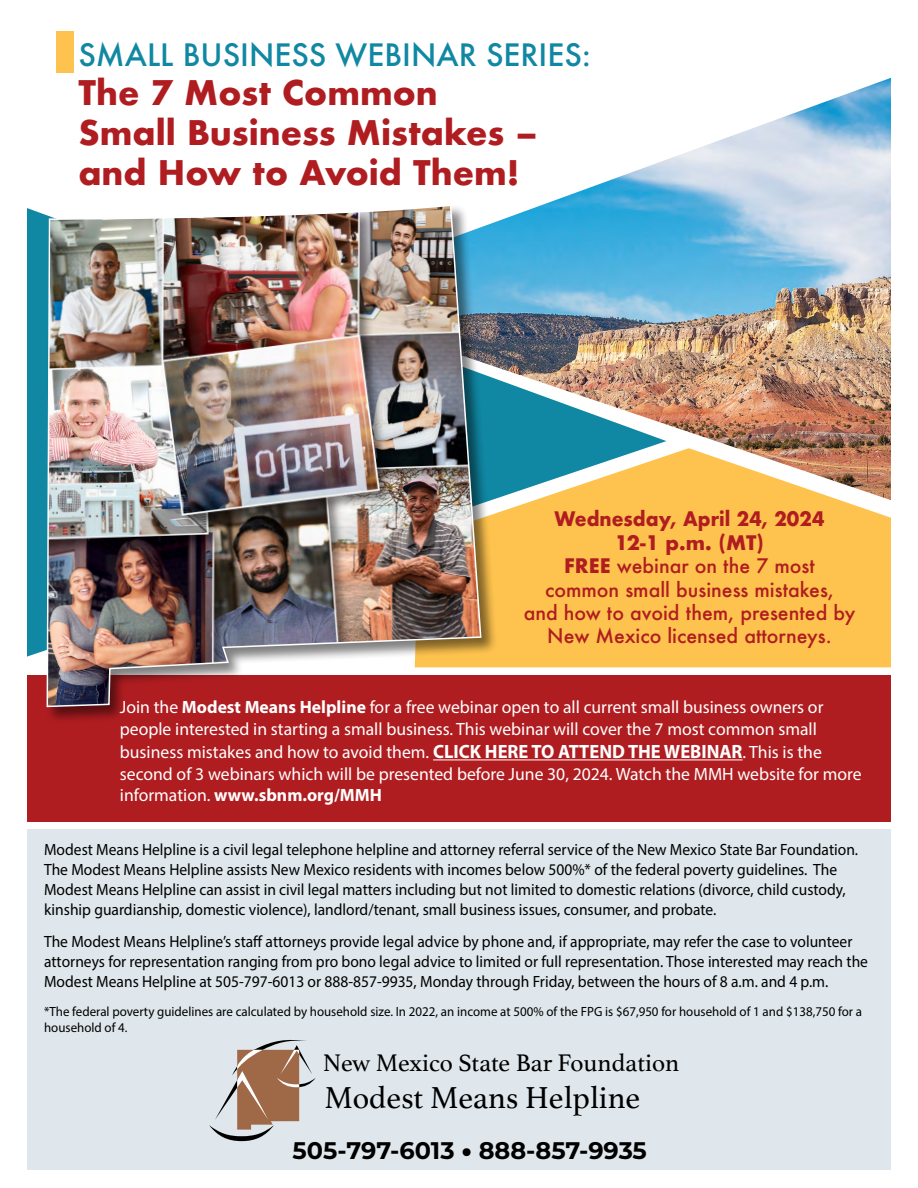
<style>
.page{position:relative;width:918px;height:1188px;background:#fff}
.page>*{position:absolute;margin:0;border:0;box-sizing:border-box;transform-origin:0 0}
.t1{font:700 33px/39.6px "Futura";color:#b01d21}
.t2{font:31.8px "Athelas";color:#000}
.t3{font:500 30px "Futura";color:#1087a3}
.t4{font:25.2px "Athelas";color:#000}
.t5{font:700 24px "Montserrat";color:#000}
.t6{font:500 19.5px/23.4px "Futura";color:#b01d21;text-align:center}
.t7{font:17.85px/21.6px "Myriad Pro";color:#fff}
.t8{font:16.35px/19.8px "Myriad Pro";color:#000;scale:.95 1}
.t9{font:13.35px/16.2px "Myriad Pro";color:#000}
.s1{font-weight:700}
.s2{font-weight:700;font-size:19.35px}
.s3{font-weight:900}
</style>
<div class="page">
<div style="left:27px;top:830px;width:864px;height:340px;background:#dfe7ec"></div>
<div style="left:27px;top:675px;width:864px;height:147px;background:#b01d21"></div>
<div style="left:498px;top:509px;width:393px;height:158px;background:#fec34e"></div>
<svg style="left:27px;top:208px;width:639px;height:458px;fill:#fec34e"></svg>
<img style="left:498px;top:77px;width:393px;height:432px">
<div style="left:45px;top:203px;width:453px;height:521px;background:#000;opacity:.5"></div>
<img style="left:46px;top:203px;width:436px;height:505px">
<div style="left:57px;top:32px;width:17px;height:41px;background:#fec34e"></div>
<hr style="left:433px;top:759px;width:310px;height:1px;background:#fff">
<svg style="left:209px;top:1039px;width:107px;height:102px"></svg>
<h3 class="t3" style="left:78px;top:34px;width:514px">SMALL BUSINESS WEBINAR SERIES:</h3>
<h1 class="t1" style="left:78px;top:73px;width:461px">The 7 Most Common<br>Small Business Mistakes – and How to Avoid Them!</h1>
<p class="t6" style="left:524px;top:507px;width:333px"><span class="s1">Wednesday, April 24, 2024<br>12-1 p.m. (MT)<br>FREE</span> webinar on the 7 most<br>common small business mistakes,<br>and how to avoid them, presented by<br>New Mexico licensed attorneys.</p>
<p class="t7" style="left:120px;top:696px;width:705px">Join the <span class="s1">Modest Means Helpline</span> for a free webinar open to all current small business owners or people interested in starting a small business. This webinar will cover the 7 most common small</p>
<p class="t7" style="left:120px;top:741px;width:743px">business mistakes and how to avoid them. <span class="s2">CLICK HERE TO ATTEND THE WEBINAR</span>. This is the second of 3 webinars which will be presented before June 30, 2024. Watch the MMH website for more information. <span class="s1">www.sbnm.org/MMH</span></p>
<p class="t8" style="left:44px;top:840px;width:858px">Modest Means Helpline is a civil legal telephone helpline and attorney referral service of the New Mexico State Bar Foundation.<br>The Modest Means Helpline assists New Mexico residents with incomes below 500%* of the federal poverty guidelines. The Modest Means Helpline can assist in civil legal matters including but not limited to domestic relations (divorce, child custody, kinship guardianship, domestic violence), landlord/tenant, small business issues, consumer, and probate.</p>
<p class="t8" style="left:44px;top:932px;width:869px">The Modest Means Helpline’s staff attorneys provide legal advice by phone and, if appropriate, may refer the case to volunteer attorneys for representation ranging from pro bono legal advice to limited or full representation. Those interested may reach the<br>Modest Means Helpline at 505-797-6013 or 888-857-9935, Monday through Friday, between the hours of 8 a.m. and 4 p.m.</p>
<p class="t9" style="left:44px;top:1003px;width:819px">*The federal poverty guidelines are calculated by household size. In 2022, an income at 500% of the FPG is $67,950 for household of 1 and $138,750 for a household of 4.</p>
<h3 class="t4" style="left:323px;top:1042px;width:358px">New Mexico State Bar Foundation</h3>
<h2 class="t2" style="left:324px;top:1073px;width:317px">Modest Means Helpline</h2>
<h3 class="t5" style="left:293px;top:1133px;width:356px">505-797-6013 <span class="s3">•</span> 888-857-9935</h3>
</div>
